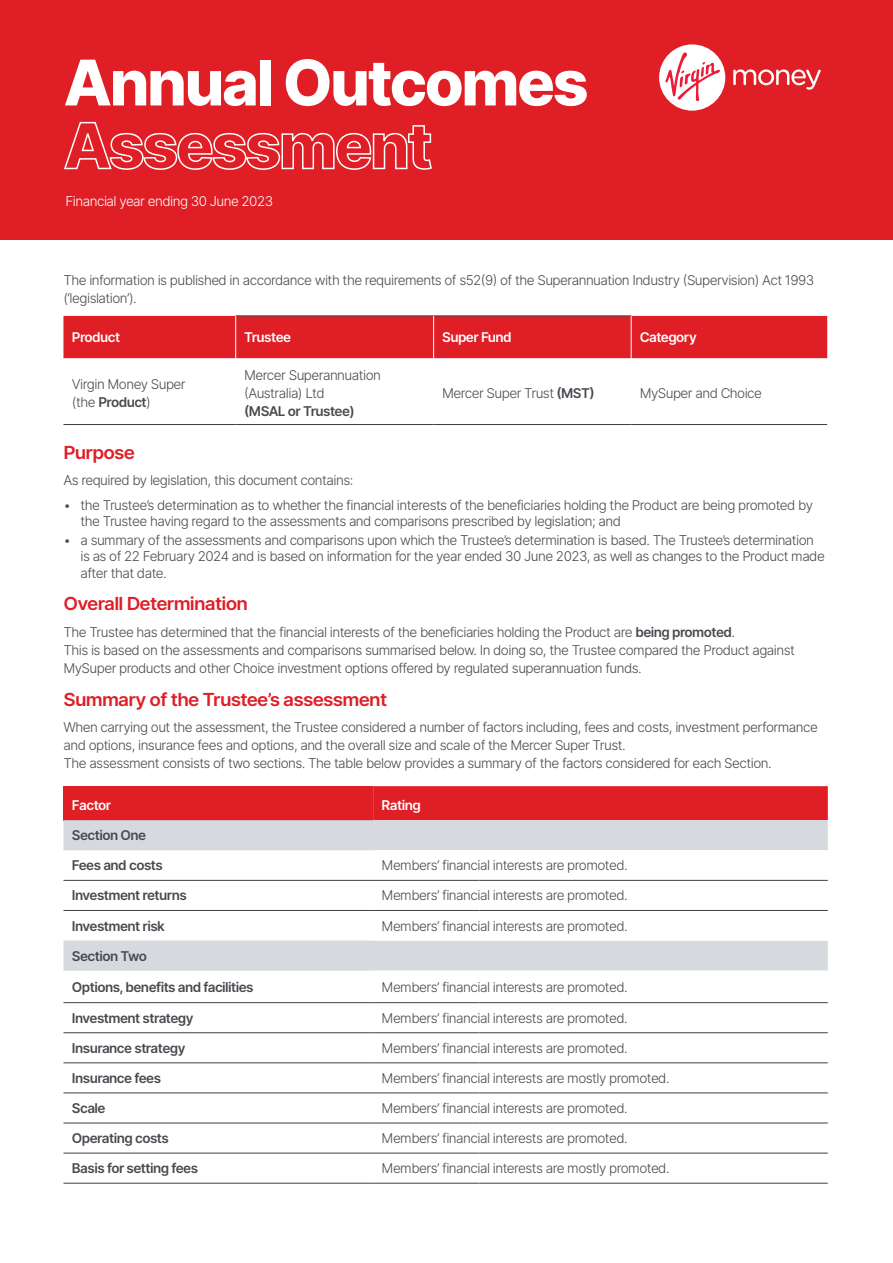
<style>
.page{position:relative;width:893px;height:1263px;background:#fff}
.page>*{position:absolute;margin:0;border:0;box-sizing:border-box;transform-origin:0 0}
.t1{font:800 63px/63px "Inter";letter-spacing:-.04em;color:#fff}
.t2{font:600 18px "Inter";letter-spacing:-.04em;color:#df1e26;scale:1.05 1}
.t3{font:300 13.5px/18px "Inter";letter-spacing:-.04em;color:#494a50}
.t4{font:600 13.5px "Inter";letter-spacing:-.04em;color:#494a50}
.t5{font:600 13.5px "Inter";letter-spacing:-.04em;color:#fff}
.t6{font:300 13.5px "Inter";letter-spacing:-.04em;color:#fff}
.s1{font-weight:600}
</style>
<div class="page">
<div style="left:0;top:0;width:893px;height:239px;background:#df1e26"></div>
<svg style="left:733px;top:69px;width:88px;height:21px"></svg>
<div style="left:659px;top:44px;width:66px;height:67px;background:#fff;border-radius:50%"></div>
<svg style="left:665px;top:52px;width:55px;height:49px"></svg>
<div style="left:63px;top:316px;width:764px;height:42px;background:#df1e26"></div>
<svg style="left:63px;top:358px;width:764px;height:1px"></svg>
<hr style="left:236px;top:316px;width:198px;height:1px;background:#414042">
<hr style="left:235px;top:316px;width:1px;height:42px;background:#fff">
<hr style="left:235px;top:358px;width:1px;height:66px;background:#fff">
<hr style="left:434px;top:316px;width:197px;height:1px;background:#414042">
<hr style="left:433px;top:316px;width:1px;height:42px;background:#fff">
<hr style="left:631px;top:316px;width:1px;height:42px;background:#fff">
<hr style="left:433px;top:358px;width:1px;height:66px;background:#fff">
<hr style="left:631px;top:358px;width:1px;height:66px;background:#fff">
<hr style="left:63px;top:424px;width:173px;height:1px;background:#414042">
<hr style="left:236px;top:424px;width:198px;height:1px;background:#414042">
<hr style="left:434px;top:424px;width:197px;height:1px;background:#414042">
<hr style="left:631px;top:424px;width:196px;height:1px;background:#414042">
<div style="left:63px;top:786px;width:310px;height:34px;background:#df1e26"></div>
<div style="left:373px;top:786px;width:455px;height:34px;background:#df1e26"></div>
<svg style="left:63px;top:820px;width:765px;height:151px;fill:#d6d9de"></svg>
<svg style="left:373px;top:850px;width:455px;height:333px"></svg>
<hr style="left:373px;top:1183px;width:106px;height:1px;background:#414042">
<hr style="left:479px;top:1183px;width:349px;height:1px;background:#414042">
<hr style="left:63px;top:1093px;width:310px;height:1px;background:#414042">
<hr style="left:63px;top:1123px;width:310px;height:1px;background:#414042">
<hr style="left:63px;top:1153px;width:310px;height:1px;background:#414042">
<hr style="left:63px;top:1183px;width:310px;height:1px;background:#414042">
<hr style="left:63px;top:880px;width:310px;height:1px;background:#414042">
<hr style="left:373px;top:880px;width:106px;height:1px;background:#414042">
<hr style="left:479px;top:880px;width:349px;height:1px;background:#414042">
<hr style="left:63px;top:1002px;width:310px;height:1px;background:#414042">
<hr style="left:373px;top:1002px;width:106px;height:1px;background:#414042">
<hr style="left:479px;top:1002px;width:349px;height:1px;background:#414042">
<hr style="left:63px;top:1032px;width:310px;height:1px;background:#414042">
<hr style="left:373px;top:1032px;width:106px;height:1px;background:#414042">
<hr style="left:479px;top:1032px;width:349px;height:1px;background:#414042">
<hr style="left:373px;top:1093px;width:106px;height:1px;background:#414042">
<hr style="left:479px;top:1093px;width:349px;height:1px;background:#414042">
<hr style="left:63px;top:910px;width:310px;height:1px;background:#414042">
<hr style="left:373px;top:910px;width:106px;height:1px;background:#414042">
<hr style="left:479px;top:910px;width:349px;height:1px;background:#414042">
<hr style="left:63px;top:1062px;width:310px;height:1px;background:#414042">
<hr style="left:373px;top:1062px;width:106px;height:1px;background:#414042">
<hr style="left:479px;top:1062px;width:349px;height:1px;background:#414042">
<hr style="left:373px;top:1123px;width:106px;height:1px;background:#414042">
<hr style="left:479px;top:1123px;width:349px;height:1px;background:#414042">
<hr style="left:373px;top:1153px;width:106px;height:1px;background:#414042">
<hr style="left:479px;top:1153px;width:349px;height:1px;background:#414042">
<h1 class="t1" style="left:63px;top:50px;width:527px">Annual Outcomes<br>Assessment</h1>
<p class="t6" style="left:66px;top:191px;width:209px">Financial year ending 30 June 2023</p>
<p class="t3" style="left:63px;top:270px;width:752px">The information is published in accordance with the requirements of s52(9) of the Superannuation Industry (Supervision) Act 1993 (‘legislation’).</p>
<p class="t5" style="left:72px;top:327px;width:50px">Product</p>
<p class="t5" style="left:244px;top:327px;width:48px">Trustee</p>
<p class="t5" style="left:442px;top:327px;width:71px">Super Fund</p>
<p class="t5" style="left:640px;top:327px;width:59px">Category</p>
<p class="t3" style="left:72px;top:375px;width:115px">Virgin Money Super (the <span class="s1">Product</span>)</p>
<p class="t3" style="left:244px;top:366px;width:138px">Mercer Superannuation (Australia) Ltd</p>
<p class="t4" style="left:244px;top:401px;width:112px">(MSAL or Trustee)</p>
<p class="t3" style="left:442px;top:384px;width:154px">Mercer Super Trust <span class="s1">(MST)</span></p>
<p class="t3" style="left:640px;top:384px;width:124px">MySuper and Choice</p>
<h2 class="t2" style="left:63px;top:439px;width:70px">Purpose</h2>
<p class="t3" style="left:63px;top:471px;width:291px">As required by legislation, this document contains:</p>
<p class="t3" style="left:80px;top:497px;width:734px;line-height:16.2px;text-indent:-17px">• the Trustee’s determination as to whether the financial interests of the beneficiaries holding the Product are being promoted by the Trustee having regard to the assessments and comparisons prescribed by legislation; and</p>
<p class="t3" style="left:80px;top:532px;width:746px;line-height:16.4px;text-indent:-17px">• a summary of the assessments and comparisons upon which the Trustee’s determination is based. The Trustee’s determination is as of 22 February 2024 and is based on information for the year ended 30 June 2023, as well as changes to the Product made after that date.</p>
<h2 class="t2" style="left:63px;top:591px;width:177px">Overall Determination</h2>
<p class="t3" style="left:63px;top:623px;width:733px">The Trustee has determined that the financial interests of the beneficiaries holding the Product are <span class="s1">being promoted</span>.<br>This is based on the assessments and comparisons summarised below. In doing so, the Trustee compared the Product against<br>MySuper products and other Choice investment options offered by regulated superannuation funds.</p>
<h2 class="t2" style="left:63px;top:686px;width:310px">Summary of the Trustee’s assessment</h2>
<p class="t3" style="left:63px;top:718px;width:756px">When carrying out the assessment, the Trustee considered a number of factors including, fees and costs, investment performance and options, insurance fees and options, and the overall size and scale of the Mercer Super Trust.<br>The assessment consists of two sections. The table below provides a summary of the factors considered for each Section.</p>
<p class="t5" style="left:72px;top:795px;width:41px">Factor</p>
<p class="t5" style="left:382px;top:795px;width:41px">Rating</p>
<p class="t4" style="left:72px;top:825px;width:76px">Section One</p>
<p class="t4" style="left:72px;top:856px;width:92px">Fees and costs</p>
<p class="t3" style="left:382px;top:856px;width:248px">Members’ financial interests are promoted.</p>
<p class="t4" style="left:72px;top:886px;width:116px">Investment returns</p>
<p class="t3" style="left:382px;top:886px;width:248px">Members’ financial interests are promoted.</p>
<p class="t4" style="left:72px;top:916px;width:95px">Investment risk</p>
<p class="t3" style="left:382px;top:916px;width:248px">Members’ financial interests are promoted.</p>
<p class="t4" style="left:72px;top:946px;width:76px">Section Two</p>
<p class="t4" style="left:72px;top:977px;width:183px">Options, benefits and facilities</p>
<p class="t3" style="left:382px;top:978px;width:248px">Members’ financial interests are promoted.</p>
<p class="t4" style="left:72px;top:1008px;width:123px">Investment strategy</p>
<p class="t3" style="left:382px;top:1009px;width:248px">Members’ financial interests are promoted.</p>
<p class="t4" style="left:72px;top:1038px;width:115px">Insurance strategy</p>
<p class="t3" style="left:382px;top:1039px;width:248px">Members’ financial interests are promoted.</p>
<p class="t4" style="left:72px;top:1068px;width:91px">Insurance fees</p>
<p class="t3" style="left:382px;top:1069px;width:289px">Members’ financial interests are mostly promoted.</p>
<p class="t4" style="left:72px;top:1098px;width:35px">Scale</p>
<p class="t3" style="left:382px;top:1099px;width:248px">Members’ financial interests are promoted.</p>
<p class="t4" style="left:72px;top:1128px;width:98px">Operating costs</p>
<p class="t3" style="left:382px;top:1129px;width:248px">Members’ financial interests are promoted.</p>
<p class="t4" style="left:72px;top:1158px;width:128px">Basis for setting fees</p>
<p class="t3" style="left:382px;top:1159px;width:289px">Members’ financial interests are mostly promoted.</p>
</div>
